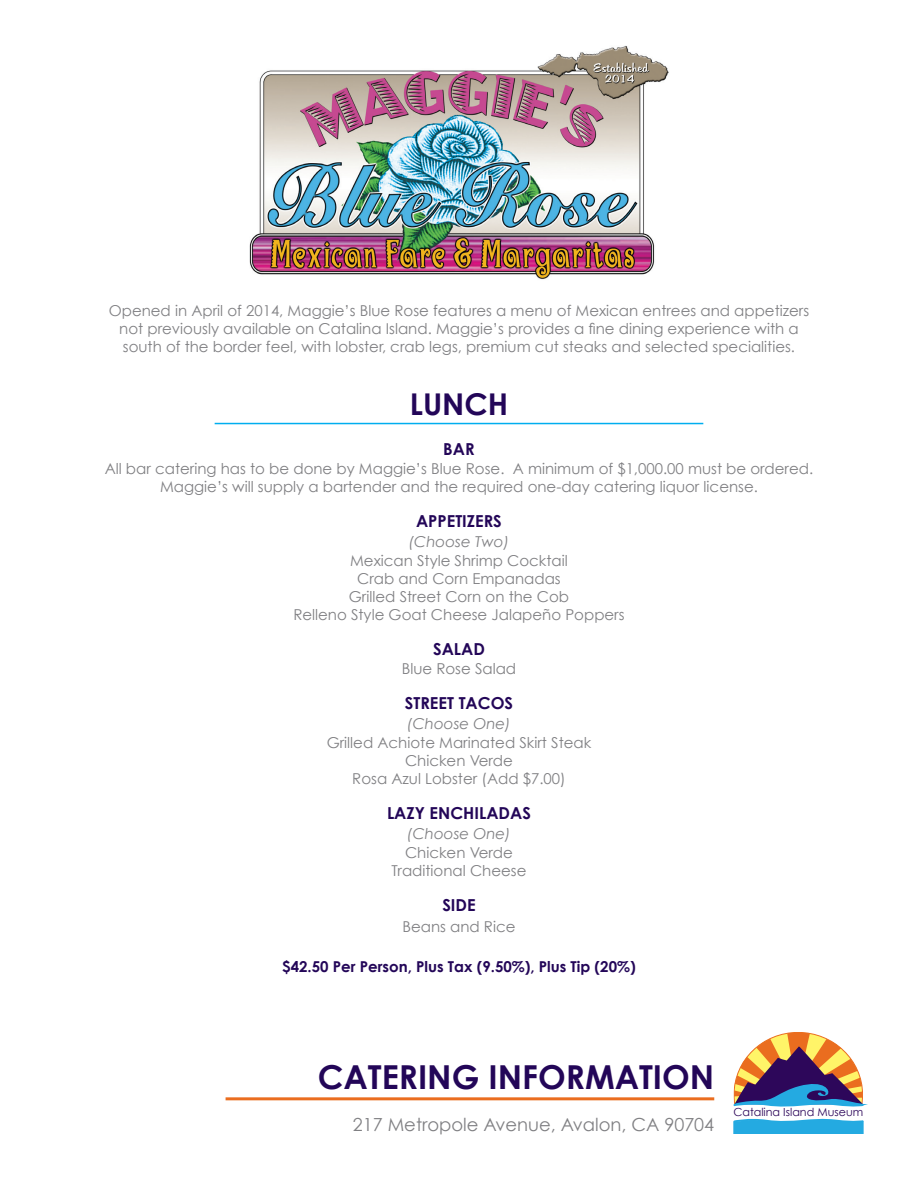
<style>
.page{position:relative;width:918px;height:1188px;background:#fff}
.page>*{position:absolute;margin:0;border:0;box-sizing:border-box;transform-origin:0 0}
.t1{font:700 33px "Century Gothic";color:#230658}
.t2{font:700 30px "Century Gothic";color:#230658}
.t3{font:18px "Century Gothic";color:#808083}
.t4{font:700 16.5px "Century Gothic";color:#230658}
.t5{font:15px/18px "Century Gothic";color:#808083;text-align:center}
.t6{font:700 15px "Century Gothic";color:#230658}
.t7{font:italic 15px "Century Gothic";color:#808083}
.t8{font:11.1px "Century Gothic";color:#2d075a}
</style>
<div class="page">
<svg style="left:733px;top:1032px;width:132px;height:75px"></svg>
<svg style="left:733px;top:1118px;width:131px;height:16px;background:#3fb4e4"></svg>
<hr style="left:226px;top:1097px;width:488px;height:3px;background:#ea6d1f">
<hr style="left:215px;top:423px;width:488px;height:1px;background:#00aeef">
<img style="left:249px;top:45px;width:420px;height:235px">
<p class="t5" style="left:109px;top:302px;width:702px">Opened in April of 2014, Maggie’s Blue Rose features a menu of Mexican entrees and appetizers</p>
<p class="t5" style="left:119px;top:320px;width:681px">not previously available on Catalina Island. Maggie’s provides a fine dining experience with a</p>
<p class="t5" style="left:123px;top:338px;width:674px">south of the border feel, with lobster, crab legs, premium cut steaks and selected specialities.</p>
<p class="t2" style="left:410px;top:385px;width:100px">LUNCH</p>
<p class="t4" style="left:443px;top:439px;width:33px">BAR</p>
<p class="t5" style="left:105px;top:460px;width:710px">All bar catering has to be done by Maggie’s Blue Rose. A minimum of $1,000.00 must be ordered.<br>Maggie’s will supply a bartender and the required one-day catering liquor license.</p>
<p class="t4" style="left:416px;top:511px;width:87px">APPETIZERS</p>
<p class="t7" style="left:409px;top:532px;width:102px">(Choose Two)</p>
<p class="t5" style="left:350px;top:552px;width:219px">Mexican Style Shrimp Cocktail</p>
<p class="t5" style="left:357px;top:570px;width:205px">Crab and Corn Empanadas</p>
<p class="t5" style="left:349px;top:588px;width:222px">Grilled Street Corn on the Cob</p>
<p class="t5" style="left:293px;top:606px;width:333px">Relleno Style Goat Cheese Jalapeño Poppers</p>
<p class="t4" style="left:433px;top:639px;width:53px">SALAD</p>
<p class="t5" style="left:402px;top:660px;width:116px">Blue Rose Salad</p>
<p class="t4" style="left:405px;top:693px;width:110px">STREET TACOS</p>
<p class="t7" style="left:407px;top:714px;width:105px">(Choose One)</p>
<p class="t5" style="left:327px;top:734px;width:266px">Grilled Achiote Marinated Skirt Steak</p>
<p class="t5" style="left:405px;top:752px;width:109px">Chicken Verde</p>
<p class="t5" style="left:352px;top:770px;width:215px">Rosa Azul Lobster (Add $7.00)</p>
<p class="t4" style="left:387px;top:803px;width:145px">LAZY ENCHILADAS</p>
<p class="t7" style="left:407px;top:824px;width:105px">(Choose One)</p>
<p class="t5" style="left:405px;top:843px;width:109px">Chicken Verde</p>
<p class="t5" style="left:392px;top:861px;width:136px">Traditional Cheese</p>
<p class="t4" style="left:442px;top:895px;width:35px">SIDE</p>
<p class="t5" style="left:402px;top:917px;width:115px">Beans and Rice</p>
<p class="t6" style="left:282px;top:957px;width:355px">$42.50 Per Person, Plus Tax (9.50%), Plus Tip (20%)</p>
<p class="t1" style="left:318px;top:1056px;width:398px">CATERING INFORMATION</p>
<p class="t3" style="left:353px;top:1114px;width:363px">217 Metropole Avenue, Avalon, CA 90704</p>
<p class="t8" style="left:733px;top:1105px;width:131px">Catalina Island Museum</p>
</div>
